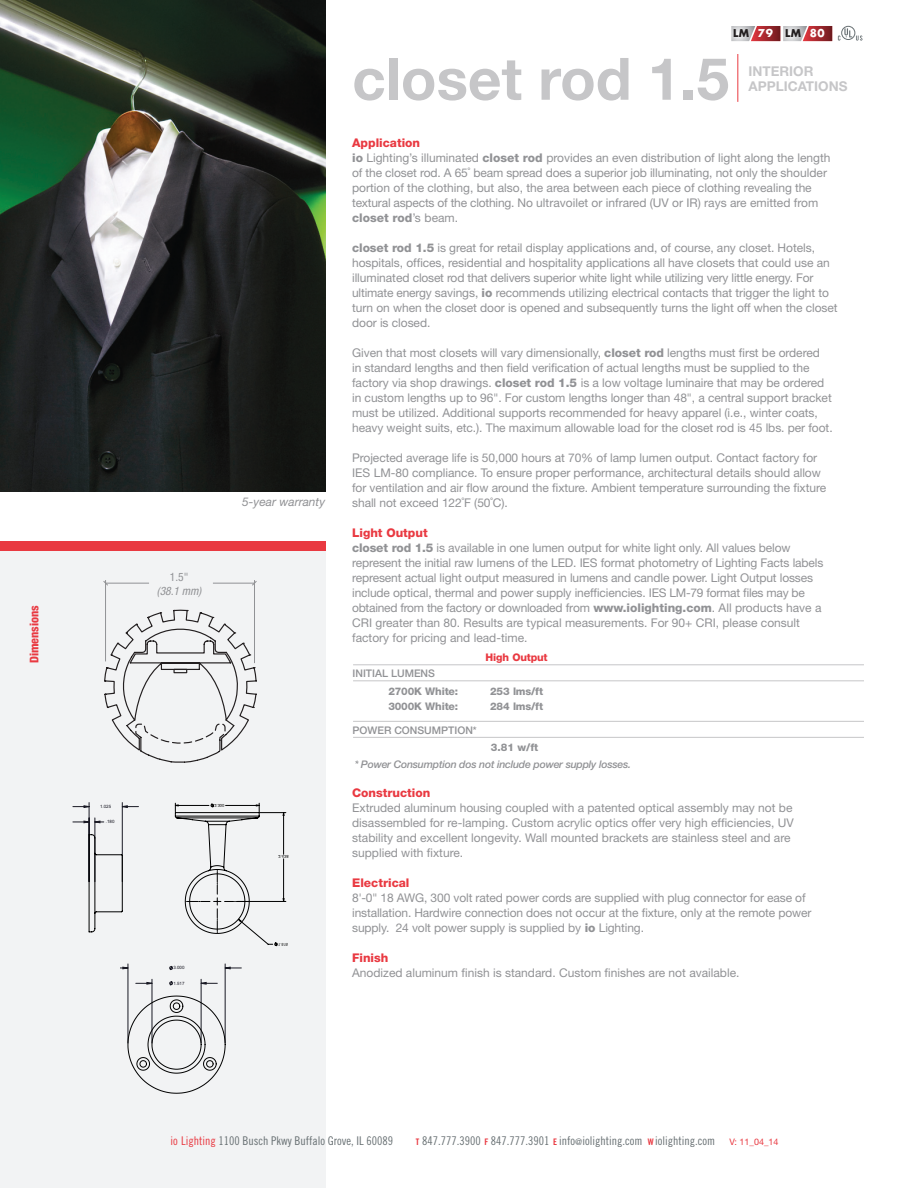
<style>
.page{position:relative;width:918px;height:1188px;background:#fff}
.page>*{position:absolute;margin:0;border:0;box-sizing:border-box;transform-origin:0 0}
.t1{font:700 58.5px "Helvetica Neue";color:#c6c6c8}
.t2{font:700 13.5px/15px "Helvetica Neue";color:#c6c6c8}
.t3{font:12px/15px "Helvetica Neue";letter-spacing:-.005em;color:#919295}
.t4{font:12px "Trade Gothic Cond Eighteen";color:#687073}
.t5{font:800 12px "Helvetica Neue";color:#e93941}
.t6{font:italic 12px "Helvetica Neue";color:#919295}
.t7{font:800 condensed 12px "Helvetica Neue";color:#e93941}
.t8{font:italic condensed 11.55px "Helvetica Neue";color:#919295}
.t9{font:condensed 11.55px "Helvetica Neue";color:#919295}
.t10{font:800 10.5px/15px "Helvetica Neue";letter-spacing:-.015em;color:#919295}
.t11{font:italic 500 10.5px "Helvetica Neue";letter-spacing:-.02em;color:#919295}
.t12{font:500 10.5px "Helvetica Neue";color:#919295}
.t13{font:800 10.5px "Helvetica Neue";letter-spacing:-.015em;color:#e93941}
.t14{font:700 10.5px "Futura";letter-spacing:.05em;color:#231f20}
.t15{font:9px "Helvetica Neue";color:#e93941}
.t16{font:4.5px "Arial";color:#191924}
.s1{color:#fff}
.s2{font-weight:800;color:#e93941}
.s3{font-weight:800}
.s4{font-stretch:condensed}
.s5{color:#e93941}
.s6{font-family:"Trade Gothic Bold Cond Twenty";font-size:9px;color:#e93941}
.s7{font-size:9px}
</style>
<div class="page">
<div style="left:0;top:549px;width:325px;height:639px;background:#f2f3f4"></div>
<div style="left:0;top:541px;width:325px;height:9px;background:#e93941"></div>
<img style="left:0;top:0;width:325px;height:492px">
<svg style="left:104px;top:610px;width:153px;height:153px"></svg>
<hr style="left:254px;top:580px;width:1px;height:83px;background:#919295">
<hr style="left:213px;top:583px;width:42px;height:1px;background:#919295">
<svg style="left:251px;top:581px;width:6px;height:5px"></svg>
<hr style="left:105px;top:580px;width:1px;height:81px;background:#919295">
<hr style="left:105px;top:583px;width:44px;height:1px;background:#919295">
<svg style="left:103px;top:581px;width:6px;height:5px"></svg>
<hr style="left:738px;top:54px;width:1px;height:48px;background:#ea3a41">
<svg style="left:838px;top:28px;width:24px;height:13px"></svg>
<div style="left:841px;top:26px;width:14px;height:14px;border:1px solid #687073;border-radius:50%"></div>
<svg style="left:731px;top:26px;width:101px;height:15px;background:#ba7a7e"></svg>
<hr style="left:342px;top:803px;width:1px;height:79px;background:#191924">
<hr style="left:318px;top:818px;width:1px;height:64px;background:#191924">
<hr style="left:95px;top:818px;width:1px;height:64px;background:#191924">
<hr style="left:89px;top:803px;width:1px;height:79px;background:#191924">
<hr style="left:122px;top:803px;width:1px;height:79px;background:#191924">
<svg style="left:73px;top:806px;width:66px;height:17px"></svg>
<svg style="left:89px;top:834px;width:34px;height:98px"></svg>
<hr style="left:128px;top:964px;width:1px;height:79px;background:#191924">
<hr style="left:225px;top:964px;width:1px;height:79px;background:#191924">
<hr style="left:152px;top:979px;width:1px;height:64px;background:#191924">
<hr style="left:201px;top:979px;width:1px;height:64px;background:#191924">
<hr style="left:120px;top:964px;width:1px;height:79px;background:#191924">
<svg style="left:120px;top:966px;width:121px;height:20px"></svg>
<svg style="left:128px;top:996px;width:97px;height:98px"></svg>
<hr style="left:353px;top:680px;width:511px;height:1px;background:#c6c6c8">
<hr style="left:353px;top:664px;width:511px;height:1px;background:#c6c6c8">
<hr style="left:353px;top:737px;width:511px;height:1px;background:#c6c6c8">
<hr style="left:353px;top:721px;width:511px;height:1px;background:#c6c6c8">
<svg style="left:175px;top:803px;width:112px;height:143px"></svg>
<p class="t7" style="left:27px;top:663px;width:60px;rotate:-90deg">Dimensions</p>
<p class="t16" style="left:100px;top:804px;width:13px">1.025</p>
<p class="t16" style="left:106px;top:819px;width:10px">.180</p>
<p class="t9" style="left:170px;top:570px;width:20px">1.5"</p>
<p class="t8" style="left:157px;top:584px;width:46px">(38.1 mm)</p>
<p class="t16" style="left:173px;top:965px;width:13px">3.000</p>
<p class="t16" style="left:173px;top:980px;width:13px">1.517</p>
<p class="t6" style="left:242px;top:494px;width:84px">5-year warranty</p>
<p class="t14" style="left:733px;top:26px;width:93px">LM <span class="s1">79</span> LM <span class="s1">80</span></p>
<h1 class="t1" style="left:352px;top:43px;width:379px">closet rod 1.5</h1>
<p class="t2" style="left:748px;top:63px;width:100px">INTERIOR<br>APPLICATIONS</p>
<p class="t3" style="left:352px;top:135px;width:480px"><span class="s2">Application<br></span><span class="s3">io</span> Lighting’s illuminated <span class="s3">closet rod</span> provides an even distribution of light along the length of the closet rod. A 65<span class="s4">˚</span> beam spread does a superior job illuminating, not only the shoulder portion of the clothing, but also, the area between each piece of clothing revealing the textural aspects of the clothing. No ultravoilet or infrared (UV or IR) rays are emitted from <span class="s3">closet rod</span>’s beam.</p>
<p class="t3" style="left:352px;top:240px;width:487px"><span class="s3">closet rod 1.5</span> is great for retail display applications and, of course, any closet. Hotels, hospitals, offices, residential and hospitality applications all have closets that could use an illuminated closet rod that delivers superior white light while utilizing very little energy. For ultimate energy savings, <span class="s3">io</span> recommends utilizing electrical contacts that trigger the light to turn on when the closet door is opened and subsequently turns the light off when the closet door is closed.</p>
<p class="t3" style="left:352px;top:345px;width:482px">Given that most closets will vary dimensionally, <span class="s3">closet rod</span> lengths must first be ordered<br>in standard lengths and then field verification of actual lengths must be supplied to the factory via shop drawings. <span class="s3">closet rod 1.5</span> is a low voltage luminaire that may be ordered in custom lengths up to 96<span class="s4">"</span>. For custom lengths longer than 48<span class="s4">"</span>, a central support bracket must be utilized. Additional supports recommended for heavy apparel (i.e., winter coats, heavy weight suits, etc.). The maximum allowable load for the closet rod is 45 lbs. per foot.</p>
<p class="t3" style="left:352px;top:450px;width:476px">Projected average life is 50,000 hours at 70% of lamp lumen output. Contact factory for IES LM-80 compliance. To ensure proper performance, architectural details should allow for ventilation and air flow around the fixture. Ambient temperature surrounding the fixture shall not exceed 122<span class="s4">˚</span>F (50<span class="s4">˚</span>C).</p>
<p class="t3" style="left:352px;top:525px;width:473px"><span class="s2">Light Output<br></span><span class="s3">closet rod 1.5</span> is available in one lumen output for white light only. All values below represent the initial raw lumens of the LED. IES format photometry of Lighting Facts labels represent actual light output measured in lumens and candle power. Light Output losses include optical, thermal and power supply inefficiencies. IES LM-79 format files may be obtained from the factory or downloaded from <span class="s3">www.iolighting.com</span>. All products have a CRI greater than 80. Results are typical measurements. For 90+ CRI, please consult factory for pricing and lead-time.</p>
<p class="t13" style="left:486px;top:651px;width:64px">High Output</p>
<p class="t10" style="left:490px;top:684px;width:54px">253 lms/ft<br>284 lms/ft</p>
<p class="t10" style="left:491px;top:740px;width:49px">3.81 w/ft</p>
<p class="t12" style="left:353px;top:667px;width:84px">INITIAL LUMENS</p>
<p class="t10" style="left:388px;top:684px;width:71px">2700K White:<br>3000K White:</p>
<p class="t12" style="left:353px;top:724px;width:126px">POWER CONSUMPTION*</p>
<p class="t11" style="left:354px;top:758px;width:278px">* Power Consumption dos not include power supply losses.</p>
<p class="t5" style="left:352px;top:785px;width:80px">Construction</p>
<p class="t3" style="left:352px;top:800px;width:443px">Extruded aluminum housing coupled with a patented optical assembly may not be disassembled for re-lamping. Custom acrylic optics offer very high efficiencies, UV stability and excellent longevity. Wall mounted brackets are stainless steel and are supplied with fixture.</p>
<p class="t3" style="left:352px;top:875px;width:461px"><span class="s2">Electrical<br></span>8<span class="s4">'</span>-0<span class="s4">"</span> 18 AWG, 300 volt rated power cords are supplied with plug connector for ease of installation. Hardwire connection does not occur at the fixture, only at the remote power supply. 24 volt power supply is supplied by <span class="s3">io</span> Lighting.</p>
<p class="t5" style="left:352px;top:950px;width:38px">Finish</p>
<p class="t3" style="left:352px;top:965px;width:389px">Anodized aluminum finish is standard. Custom finishes are not available.</p>
<p class="t4" style="left:170px;top:1134px;width:224px"><span class="s5">io Lighting</span> 1100 Busch Pkwy Buffalo Grove, IL 60089</p>
<p class="t4" style="left:416px;top:1134px;width:301px"><span class="s6">T</span> 847.777.3900 <span class="s6">F</span> 847.777.3901 <span class="s6">E</span> info<span class="s7">@</span>iolighting.com <span class="s6">W</span>iolighting.com</p>
<p class="t15" style="left:730px;top:1137px;width:51px">V: 11_04_14</p>
</div>
